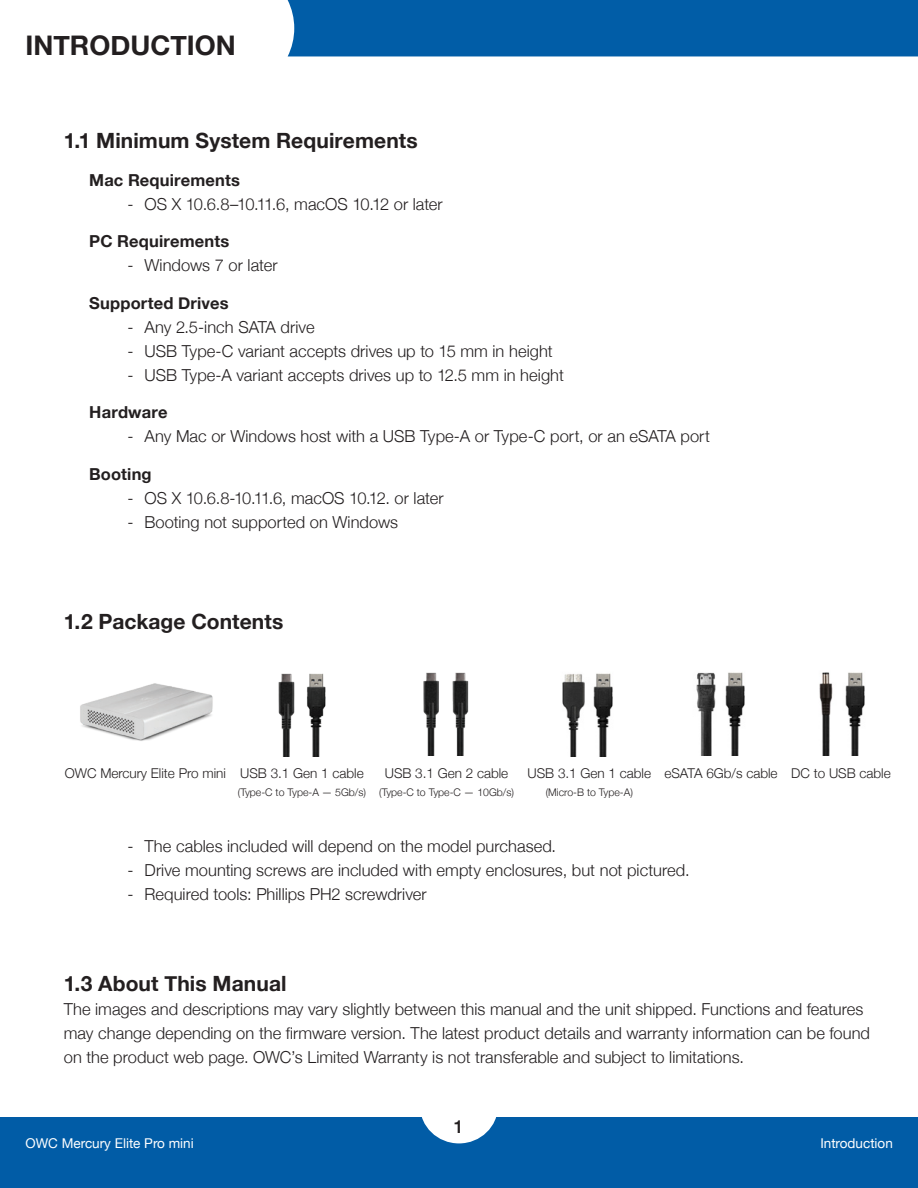
<style>
.page{position:relative;width:918px;height:1188px;background:#fff}
.page>*{position:absolute;margin:0;border:0;box-sizing:border-box;transform-origin:0 0}
.Section_Header{font:700 27px "Helvetica Neue";color:#231f20}
.t1{font:700 21px "Helvetica Neue";letter-spacing:.005em;color:#231f20}
.t2{font:500 18px "Helvetica Neue";color:#231f20}
.Subhead_Paragraph{font:300 16.5px/24px "Helvetica Neue";letter-spacing:.005em;color:#231f20}
.Subhead{font:700 16.5px "Helvetica Neue";letter-spacing:.01em;color:#231f20}
.t3{font:300 13.5px "Helvetica Neue";color:#231f20}
.t4{font:13.5px "Helvetica Neue";color:#fff}
.t5{font:300 10.5px "Helvetica Neue";color:#231f20}
</style>
<div class="page">
<div style="left:0;top:1118px;width:918px;height:70px;background:#015ca6"></div>
<div style="left:420px;top:1068px;width:78px;height:75px;background:#fff;border-radius:50%"></div>
<div style="left:288px;top:0;width:630px;height:56px;background:#015da7"></div>
<img style="left:278px;top:673px;width:48px;height:83px">
<img style="left:562px;top:673px;width:51px;height:83px">
<img style="left:696px;top:672px;width:49px;height:83px">
<img style="left:423px;top:672px;width:46px;height:83px">
<img style="left:819px;top:672px;width:46px;height:83px">
<img style="left:80px;top:683px;width:133px;height:58px">
<p class="Section_Header" style="left:26px;top:24px;width:212px">INTRODUCTION</p>
<p class="t1" style="left:64px;top:124px;width:356px">1.1 Minimum System Requirements</p>
<p class="Subhead" style="left:89px;top:167px;width:152px">Mac Requirements</p>
<p class="Subhead_Paragraph" style="left:128px;top:191px;width:317px">- OS X 10.6.8–10.11.6, macOS 10.12 or later</p>
<p class="Subhead" style="left:89px;top:228px;width:142px">PC Requirements</p>
<p class="Subhead_Paragraph" style="left:128px;top:252px;width:152px">- Windows 7 or later</p>
<p class="Subhead" style="left:89px;top:290px;width:141px">Supported Drives</p>
<p class="Subhead_Paragraph" style="left:128px;top:314px;width:189px">- Any 2.5-inch SATA drive</p>
<p class="Subhead_Paragraph" style="left:128px;top:338px;width:427px">- USB Type-C variant accepts drives up to 15 mm in height</p>
<p class="Subhead_Paragraph" style="left:128px;top:362px;width:438px">- USB Type-A variant accepts drives up to 12.5 mm in height</p>
<p class="Subhead" style="left:89px;top:399px;width:80px">Hardware</p>
<p class="Subhead_Paragraph" style="left:128px;top:423px;width:584px">- Any Mac or Windows host with a USB Type-A or Type-C port, or an eSATA port</p>
<p class="Subhead" style="left:89px;top:461px;width:64px">Booting</p>
<p class="Subhead_Paragraph" style="left:128px;top:485px;width:318px">- OS X 10.6.8-10.11.6, macOS 10.12. or later</p>
<p class="Subhead_Paragraph" style="left:128px;top:509px;width:272px">- Booting not supported on Windows</p>
<p class="t1" style="left:64px;top:605px;width:221px">1.2 Package Contents</p>
<p class="t3" style="left:65px;top:762px;width:163px">OWC Mercury Elite Pro mini</p>
<p class="t3" style="left:791px;top:762px;width:101px">DC to USB cable</p>
<p class="t3" style="left:240px;top:762px;width:125px">USB 3.1 Gen 1 cable</p>
<p class="t5" style="left:238px;top:784px;width:130px">(Type-C to Type-A — 5Gb/s)</p>
<p class="t3" style="left:385px;top:762px;width:125px">USB 3.1 Gen 2 cable</p>
<p class="t3" style="left:664px;top:762px;width:115px">eSATA 6Gb/s cable</p>
<p class="t5" style="left:379px;top:784px;width:136px">(Type-C to Type-C — 10Gb/s)</p>
<p class="t3" style="left:528px;top:762px;width:125px">USB 3.1 Gen 1 cable</p>
<p class="t5" style="left:546px;top:784px;width:89px">(Micro-B to Type-A)</p>
<p class="Subhead_Paragraph" style="left:128px;top:833px;width:430px">- The cables included will depend on the model purchased.</p>
<p class="Subhead_Paragraph" style="left:128px;top:857px;width:564px">- Drive mounting screws are included with empty enclosures, but not pictured.</p>
<p class="Subhead_Paragraph" style="left:128px;top:881px;width:301px">- Required tools: Phillips PH2 screwdriver</p>
<p class="t1" style="left:64px;top:967px;width:224px">1.3 About This Manual</p>
<p class="Subhead_Paragraph" style="left:64px;top:996px;width:808px">The images and descriptions may vary slightly between this manual and the unit shipped. Functions and features may change depending on the firmware version. The latest product details and warranty information can be found on the product web page. OWC’s Limited Warranty is not transferable and subject to limitations.</p>
<p class="t2" style="left:454px;top:1112px;width:12px">1</p>
<p class="t4" style="left:26px;top:1134px;width:170px">OWC Mercury Elite Pro mini</p>
<p class="t4" style="left:820px;top:1134px;width:74px">Introduction</p>
</div>
